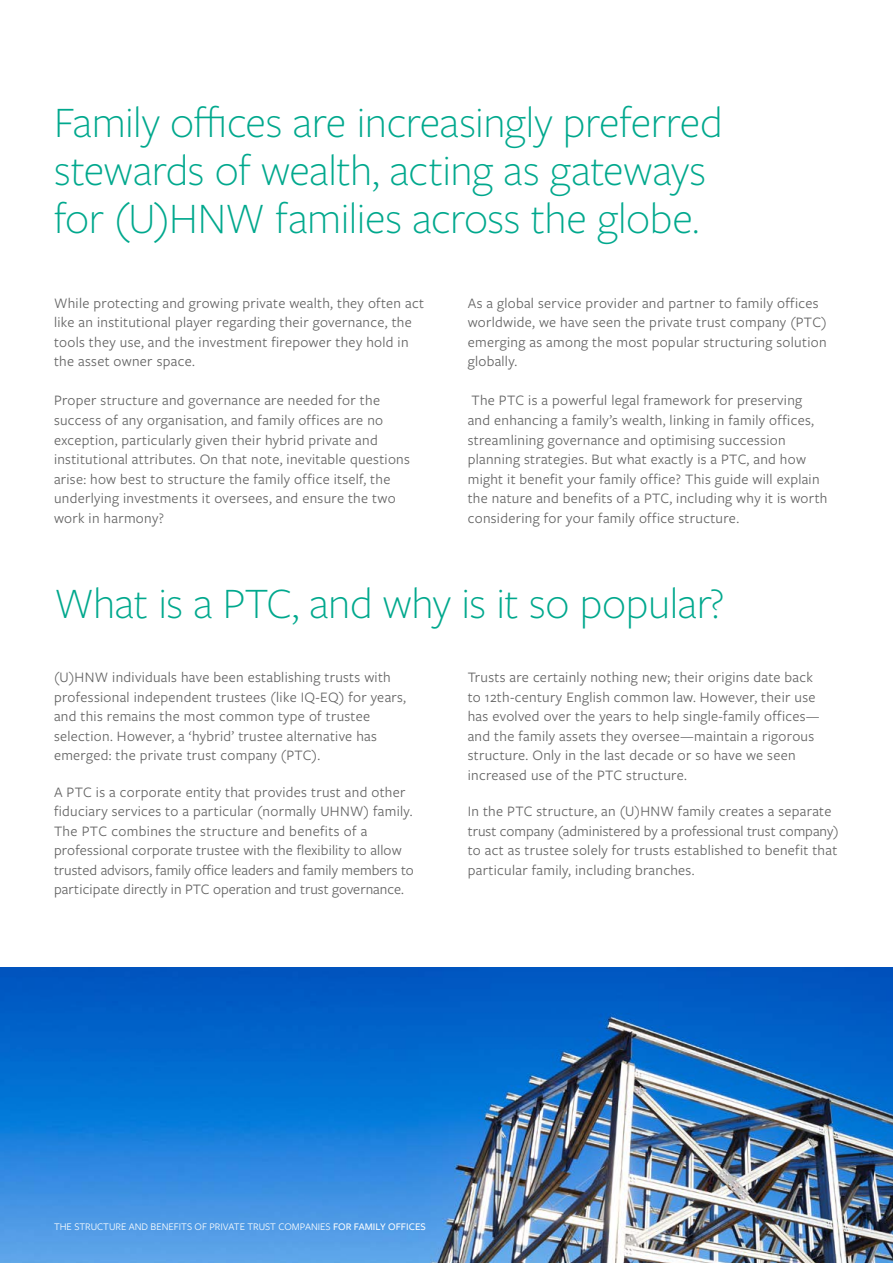
<style>
.page{position:relative;width:893px;height:1263px;background:#fff}
.page>*{position:absolute;margin:0;border:0;box-sizing:border-box;transform-origin:0 0}
.t1{font:300 45px/48px "Freight Sans Pro";letter-spacing:-.01em;color:#00a88d}
.t2{font:15px/19.5px "Freight Sans Pro";letter-spacing:.02em;color:#646464}
.t3{font:10.5px "Freight Sans Pro";color:#fff}
.s1{font-weight:500}
</style>
<div class="page">
<img style="left:0;top:967px;width:893px;height:296px">
<h1 class="t1" style="left:54px;top:97px;width:670px">Family offices are increasingly preferred stewards of wealth, acting as gateways for (U)HNW families across the globe.</h1>
<p class="t2" style="left:54px;top:293px;width:372px">While protecting and growing private wealth, they often act like an institutional player regarding their governance, the tools they use, and the investment firepower they hold in the asset owner space.</p>
<p class="t2" style="left:54px;top:390px;width:357px">Proper structure and governance are needed for the success of any organisation, and family offices are no exception, particularly given their hybrid private and institutional attributes. On that note, inevitable questions arise: how best to structure the family office itself, the underlying investments it oversees, and ensure the two work in harmony?</p>
<p class="t2" style="left:468px;top:293px;width:360px">As a global service provider and partner to family offices worldwide, we have seen the private trust company (PTC) emerging as among the most popular structuring solution globally.</p>
<p class="t2" style="left:468px;top:390px;width:361px">The PTC is a powerful legal framework for preserving<br>and enhancing a family’s wealth, linking in family offices, streamlining governance and optimising succession planning strategies. But what exactly is a PTC, and how might it benefit your family office? This guide will explain the nature and benefits of a PTC, including why it is worth considering for your family office structure.</p>
<h1 class="t1" style="left:54px;top:577px;width:672px">What is a PTC, and why is it so popular?</h1>
<p class="t2" style="left:54px;top:667px;width:354px">(U)HNW individuals have been establishing trusts with professional independent trustees (like IQ-EQ) for years, and this remains the most common type of trustee selection. However, a ‘hybrid’ trustee alternative has emerged: the private trust company (PTC).</p>
<p class="t2" style="left:54px;top:781px;width:361px">A PTC is a corporate entity that provides trust and other fiduciary services to a particular (normally UHNW) family.<br>The PTC combines the structure and benefits of a professional corporate trustee with the flexibility to allow trusted advisors, family office leaders and family members to participate directly in PTC operation and trust governance.</p>
<p class="t2" style="left:468px;top:667px;width:353px">Trusts are certainly nothing new; their origins date back to 12th-century English common law. However, their use has evolved over the years to help single-family offices— and the family assets they oversee—maintain a rigorous structure. Only in the last decade or so have we seen increased use of the PTC structure.</p>
<p class="t2" style="left:468px;top:801px;width:373px">In the PTC structure, an (U)HNW family creates a separate trust company (administered by a professional trust company) to act as trustee solely for trusts established to benefit that particular family, including branches.</p>
<p class="t3" style="left:54px;top:1220px;width:373px">THE STRUCTURE AND BENEFITS OF PRIVATE TRUST COMPANIES <span class="s1">FOR FAMILY OFFICES</span></p>
</div>
